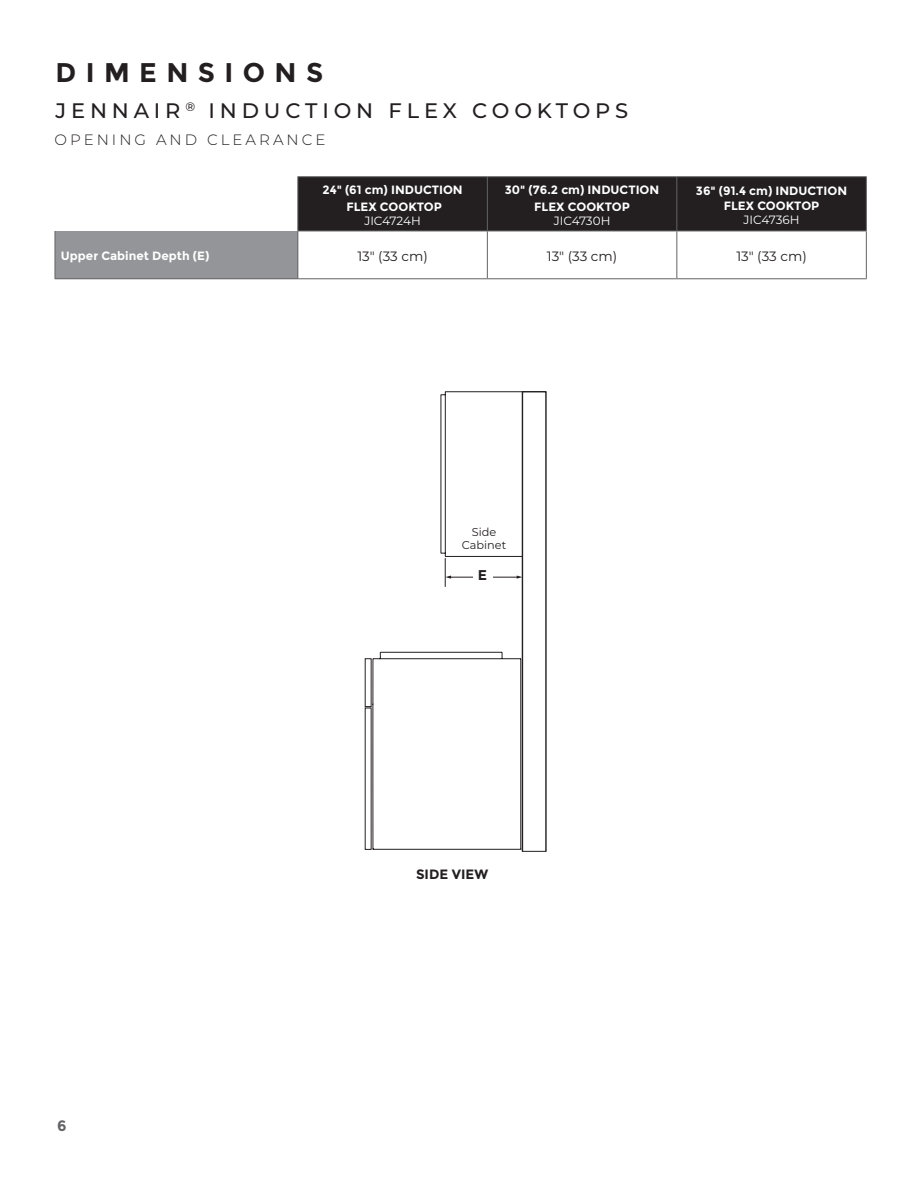
<style>
.page{position:relative;width:918px;height:1188px;background:#fff}
.page>*{position:absolute;margin:0;border:0;box-sizing:border-box;transform-origin:0 0}
.t1{font:700 27px "Montserrat";letter-spacing:.35em;color:#231f20}
.t2{font:500 21px "Montserrat";letter-spacing:.23em;color:#231f20}
.t3{font:300 15px "Montserrat";letter-spacing:.2em;color:#231f20}
.t4{font:700 15px "Montserrat";color:#636366}
.t5{font:700 14.1px "Montserrat";color:#231f20}
.t6{font:13.5px "Montserrat";color:#231f20}
.t7{font:700 13.5px "Montserrat";color:#231f20}
.t8{font:700 12px/16.2px "Montserrat";color:#fff;text-align:center}
.t9{font:12px "Montserrat";color:#fff}
.t10{font:11.25px/13.6px "Montserrat";color:#231f20;text-align:center}
</style>
<div class="page">
<div style="left:298px;top:177px;width:568px;height:54px;background:#231f20"></div>
<div style="left:55px;top:231px;width:243px;height:48px;background:#939598"></div>
<hr style="left:297px;top:176px;width:190px;height:1px;background:#636366">
<hr style="left:297px;top:177px;width:1px;height:54px;background:#636366">
<hr style="left:487px;top:176px;width:190px;height:1px;background:#636366">
<hr style="left:487px;top:177px;width:1px;height:54px;background:#636366">
<hr style="left:677px;top:176px;width:190px;height:1px;background:#636366">
<hr style="left:676px;top:177px;width:1px;height:54px;background:#636366">
<hr style="left:866px;top:177px;width:1px;height:54px;background:#636366">
<hr style="left:297px;top:231px;width:190px;height:1px;background:#636366">
<hr style="left:487px;top:231px;width:190px;height:1px;background:#636366">
<hr style="left:677px;top:231px;width:190px;height:1px;background:#636366">
<hr style="left:55px;top:231px;width:1px;height:47px;background:#636366">
<hr style="left:297px;top:231px;width:1px;height:47px;background:#636366">
<hr style="left:487px;top:231px;width:1px;height:47px;background:#636366">
<hr style="left:676px;top:231px;width:1px;height:47px;background:#636366">
<hr style="left:866px;top:231px;width:1px;height:47px;background:#636366">
<hr style="left:55px;top:278px;width:243px;height:1px;background:#636366">
<hr style="left:298px;top:278px;width:189px;height:1px;background:#636366">
<hr style="left:487px;top:278px;width:190px;height:1px;background:#636366">
<hr style="left:677px;top:278px;width:190px;height:1px;background:#636366">
<svg style="left:440px;top:391px;width:82px;height:461px"></svg>
<div style="left:522px;top:391px;width:25px;height:461px;border:1px solid #231f20"></div>
<svg style="left:365px;top:557px;width:157px;height:293px"></svg>
<svg style="left:445px;top:576px;width:6px;height:3px"></svg>
<svg style="left:517px;top:576px;width:5px;height:3px"></svg>
<div style="left:473px;top:568px;width:19px;height:19px;background:#fff"></div>
<h1 class="t1" style="left:56px;top:61px;width:269px">DIMENSIONS</h1>
<h2 class="t2" style="left:56px;top:103px;width:574px">JENNAIR <sup>®</sup> INDUCTION FLEX COOKTOPS</h2>
<p class="t3" style="left:55px;top:134px;width:272px">OPENING AND CLEARANCE</p>
<p class="t8" style="left:322px;top:183px;width:142px">24" (61 cm) INDUCTION<br>FLEX COOKTOP</p>
<p class="t9" style="left:364px;top:215px;width:58px">JIC4724H</p>
<p class="t8" style="left:505px;top:183px;width:156px">30" (76.2 cm) INDUCTION<br>FLEX COOKTOP</p>
<p class="t9" style="left:554px;top:215px;width:58px">JIC4730H</p>
<p class="t8" style="left:696px;top:185px;width:153px;line-height:14.4px">36" (91.4 cm) INDUCTION<br>FLEX COOKTOP</p>
<p class="t9" style="left:744px;top:214px;width:58px">JIC4736H</p>
<p class="t8" style="left:61px;top:249px;width:150px">Upper Cabinet Depth (E)</p>
<p class="t6" style="left:357px;top:250px;width:72px">13" (33 cm)</p>
<p class="t6" style="left:547px;top:250px;width:72px">13" (33 cm)</p>
<p class="t6" style="left:736px;top:250px;width:72px">13" (33 cm)</p>
<p class="t10" style="left:462px;top:525px;width:46px">Side<br>Cabinet</p>
<p class="t5" style="left:478px;top:569px;width:11px">E</p>
<p class="t4" style="left:57px;top:1119px;width:11px">6</p>
<p class="t7" style="left:416px;top:869px;width:74px">SIDE VIEW</p>
</div>
